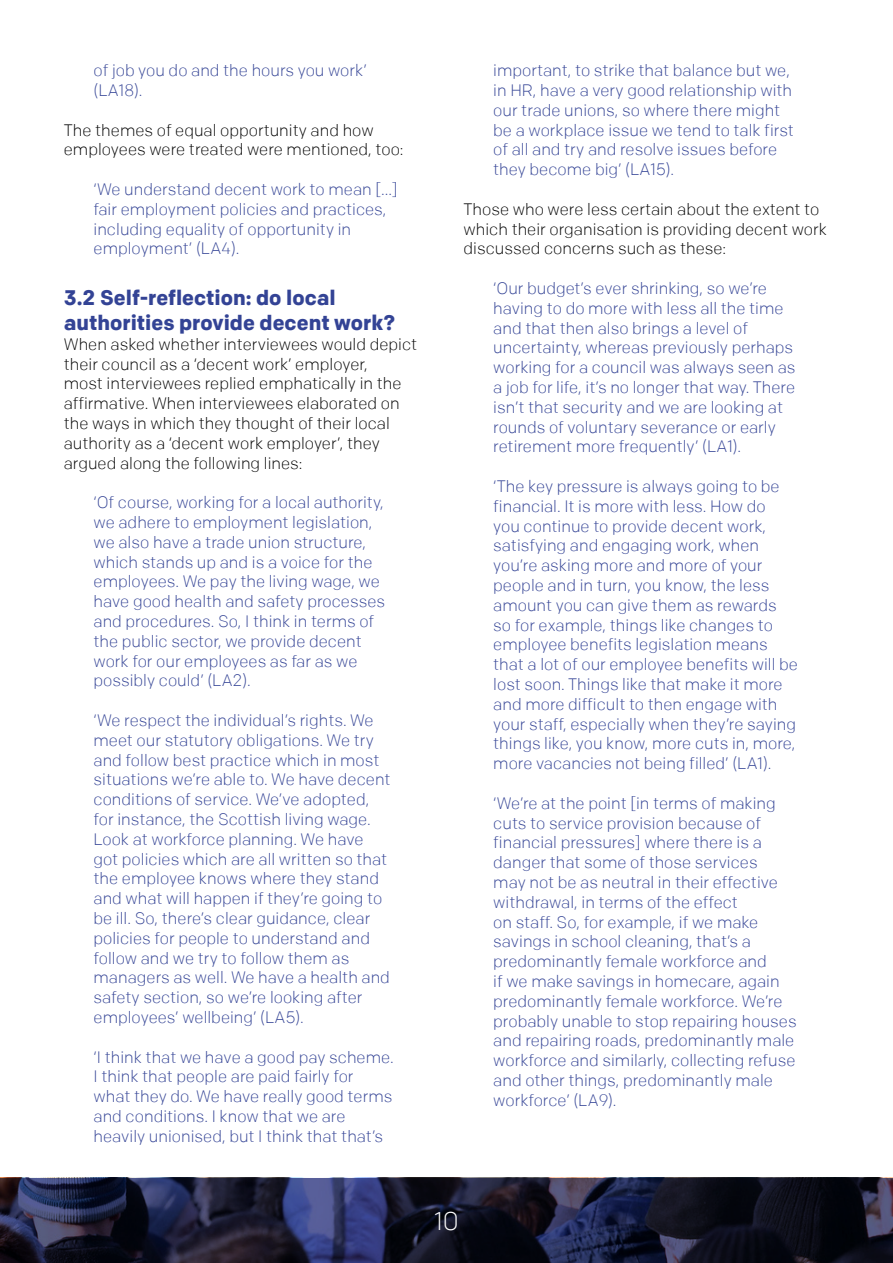
<style>
.page{position:relative;width:893px;height:1263px;background:#fff}
.page>*{position:absolute;margin:0;border:0;box-sizing:border-box;transform-origin:0 0}
.t1{font:300 25.5px "Chrono Web";color:#fff}
.t2{font:700 21px/25.2px "Chrono Web";color:#334395}
.t3{font:300 16.5px/19.8px "Chrono Web";color:#334395}
.t4{font:300 16.5px/19.8px "Chrono Web";color:#000}
</style>
<div class="page">
<svg style="left:0;top:1178px;width:893px;height:85px;background:#1b1d35"></svg>
<p class="t3" style="left:94px;top:61px;width:275px">of job you do and the hours you work’ (LA18).</p>
<p class="t4" style="left:64px;top:120px;width:341px">The themes of equal opportunity and how employees were treated were mentioned, too:</p>
<p class="t3" style="left:94px;top:179px;width:306px">‘We understand decent work to mean […] fair employment policies and practices, including equality of opportunity in employment’ (LA4).</p>
<p class="t2" style="left:64px;top:284px;width:333px">3.2 Self-reflection: do local authorities provide decent work?</p>
<p class="t4" style="left:64px;top:334px;width:355px">When asked whether interviewees would depict their council as a ‘decent work’ employer,<br>most interviewees replied emphatically in the affirmative. When interviewees elaborated on the ways in which they thought of their local authority as a ‘decent work employer’, they argued along the following lines:</p>
<p class="t3" style="left:94px;top:493px;width:293px">‘Of course, working for a local authority, we adhere to employment legislation, we also have a trade union structure, which stands up and is a voice for the employees. We pay the living wage, we have good health and safety processes and procedures. So, I think in terms of the public sector, we provide decent work for our employees as far as we possibly could’ (LA2).</p>
<p class="t3" style="left:94px;top:710px;width:299px">‘We respect the individual’s rights. We meet our statutory obligations. We try and follow best practice which in most situations we’re able to. We have decent conditions of service. We’ve adopted, for instance, the Scottish living wage.<br>Look at workforce planning. We have got policies which are all written so that the employee knows where they stand and what will happen if they’re going to be ill. So, there’s clear guidance, clear policies for people to understand and follow and we try to follow them as managers as well. We have a health and safety section, so we’re looking after employees’ wellbeing’ (LA5).</p>
<p class="t3" style="left:94px;top:1047px;width:302px">‘I think that we have a good pay scheme.<br>I think that people are paid fairly for what they do. We have really good terms and conditions. I know that we are heavily unionised, but I think that that’s</p>
<p class="t3" style="left:493px;top:61px;width:302px">important, to strike that balance but we, in HR, have a very good relationship with our trade unions, so where there might be a workplace issue we tend to talk first of all and try and resolve issues before they become big’ (LA15).</p>
<p class="t4" style="left:463px;top:199px;width:365px">Those who were less certain about the extent to which their organisation is providing decent work discussed concerns such as these:</p>
<p class="t3" style="left:493px;top:278px;width:304px">‘Our budget’s ever shrinking, so we’re having to do more with less all the time and that then also brings a level of uncertainty, whereas previously perhaps working for a council was always seen as a job for life, it’s no longer that way. There isn’t that security and we are looking at rounds of voluntary severance or early retirement more frequently’ (LA1).</p>
<p class="t3" style="left:493px;top:476px;width:306px">‘The key pressure is always going to be financial. It is more with less. How do<br>you continue to provide decent work, satisfying and engaging work, when you’re asking more and more of your people and in turn, you know, the less amount you can give them as rewards so for example, things like changes to employee benefits legislation means that a lot of our employee benefits will be lost soon. Things like that make it more and more difficult to then engage with your staff, especially when they’re saying things like, you know, more cuts in, more, more vacancies not being filled’ (LA1).</p>
<p class="t3" style="left:493px;top:793px;width:305px">‘We’re at the point [in terms of making cuts to service provision because of financial pressures] where there is a danger that some of those services<br>may not be as neutral in their effective withdrawal, in terms of the effect<br>on staff. So, for example, if we make savings in school cleaning, that’s a predominantly female workforce and<br>if we make savings in homecare, again predominantly female workforce. We’re probably unable to stop repairing houses and repairing roads, predominantly male workforce and similarly, collecting refuse and other things, predominantly male workforce’ (LA9).</p>
<h1 class="t1" style="left:434px;top:1207px;width:26px">10</h1>
</div>
